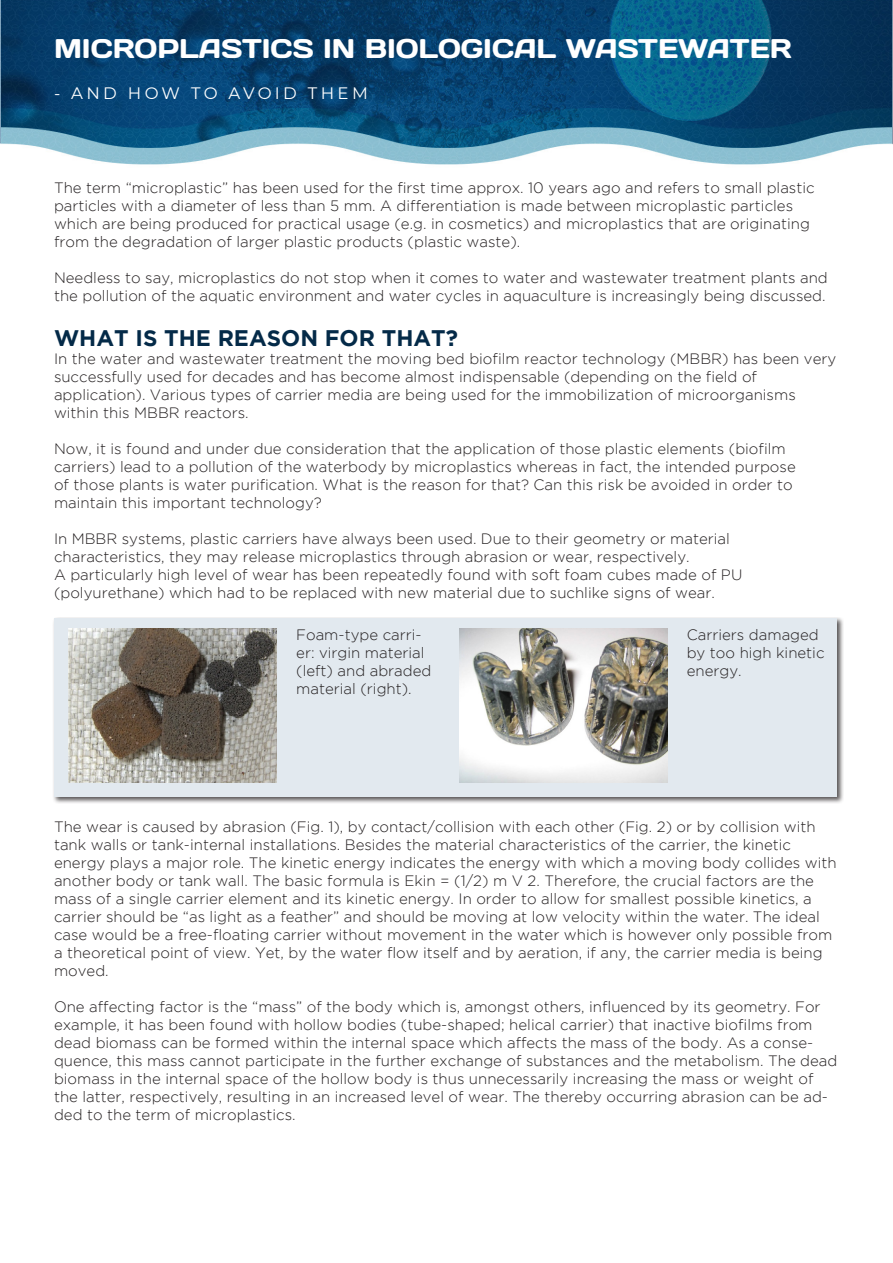
<style>
.page{position:relative;width:893px;height:1263px;background:#fff}
.page>*{position:absolute;margin:0;border:0;box-sizing:border-box;transform-origin:0 0}
.t1{font:27px "Days One";color:#fff}
.t2{font:700 22.5px "Gotham";color:#042a48}
.t3{font:16.65px "Montserrat";letter-spacing:.2em;color:#fff}
.t4{font:300 15px/18px "Gotham";color:#231f20}
</style>
<div class="page">
<img style="left:0;top:0;width:893px;height:165px">
<div style="left:52px;top:617px;width:792px;height:187px;background:#231f20;opacity:.75"></div>
<div style="left:54px;top:618px;width:782px;height:179px;background:#e2e9ef"></div>
<img style="left:459px;top:629px;width:209px;height:153px">
<img style="left:68px;top:629px;width:208px;height:153px">
<p class="t1" style="left:54px;top:31px;width:739px">MICROPLASTICS IN BIOLOGICAL WASTEWATER</p>
<p class="t3" style="left:54px;top:82px;width:315px">- AND HOW TO AVOID THEM</p>
<p class="t4" style="left:54px;top:178px;width:762px">The term “microplastic” has been used for the first time approx. 10 years ago and refers to small plastic</p>
<p class="t4" style="left:54px;top:196px;width:757px">particles with a diameter of less than 5 mm. A differentiation is made between microplastic particles which are being produced for practical usage (e.g. in cosmetics) and microplastics that are originating from the degradation of larger plastic products (plastic waste).</p>
<p class="t4" style="left:54px;top:268px;width:775px">Needless to say, microplastics do not stop when it comes to water and wastewater treatment plants and the pollution of the aquatic environment and water cycles in aquaculture is increasingly being discussed.</p>
<p class="t2" style="left:54px;top:325px;width:406px">WHAT IS THE REASON FOR THAT?</p>
<p class="t4" style="left:54px;top:349px;width:784px">In the water and wastewater treatment the moving bed biofilm reactor technology (MBBR) has been very</p>
<p class="t4" style="left:54px;top:367px;width:743px">successfully used for decades and has become almost indispensable (depending on the field of application). Various types of carrier media are being used for the immobilization of microorganisms within this MBBR reactors.</p>
<p class="t4" style="left:54px;top:439px;width:743px">Now, it is found and under due consideration that the application of those plastic elements (biofilm carriers) lead to a pollution of the waterbody by microplastics whereas in fact, the intended purpose of those plants is water purification. What is the reason for that? Can this risk be avoided in order to maintain this important technology?</p>
<p class="t4" style="left:54px;top:529px;width:677px">In MBBR systems, plastic carriers have always been used. Due to their geometry or material characteristics, they may release microplastics through abrasion or wear, respectively.</p>
<p class="t4" style="left:54px;top:565px;width:690px">A particularly high level of wear has been repeatedly found with soft foam cubes made of PU (polyurethane) which had to be replaced with new material due to suchlike signs of wear.</p>
<p class="t4" style="left:296px;top:626px;width:137px">Foam-type carri&shy;er: virgin material (left) and abraded material (right).</p>
<p class="t4" style="left:687px;top:626px;width:139px">Carriers damaged by too high kinetic energy.</p>
<p class="t4" style="left:54px;top:817px;width:784px">The wear is caused by abrasion (Fig. 1), by contact/collision with each other (Fig. 2) or by collision with tank walls or tank-internal installations. Besides the material characteristics of the carrier, the kinetic energy plays a major role. The kinetic energy indicates the energy with which a moving body collides with another body or tank wall. The basic formula is Ekin = (1/2) m V 2. Therefore, the crucial factors are the mass of a single carrier element and its kinetic energy. In order to allow for smallest possible kinetics, a carrier should be “as light as a feather” and should be moving at low velocity within the water. The ideal case would be a free-floating carrier without movement in the water which is however only possible from a theoretical point of view. Yet, by the water flow itself and by aeration, if any, the carrier media is being moved.</p>
<p class="t4" style="left:54px;top:997px;width:768px">One affecting factor is the “mass” of the body which is, amongst others, influenced by its geometry. For</p>
<p class="t4" style="left:54px;top:1015px;width:785px">example, it has been found with hollow bodies (tube-shaped; helical carrier) that inactive biofilms from dead biomass can be formed within the internal space which affects the mass of the body. As a conse&shy;quence, this mass cannot participate in the further exchange of substances and the metabolism. The dead biomass in the internal space of the hollow body is thus unnecessarily increasing the mass or weight of the latter, respectively, resulting in an increased level of wear. The thereby occurring abrasion can be ad&shy;ded to the term of microplastics.</p>
</div>
